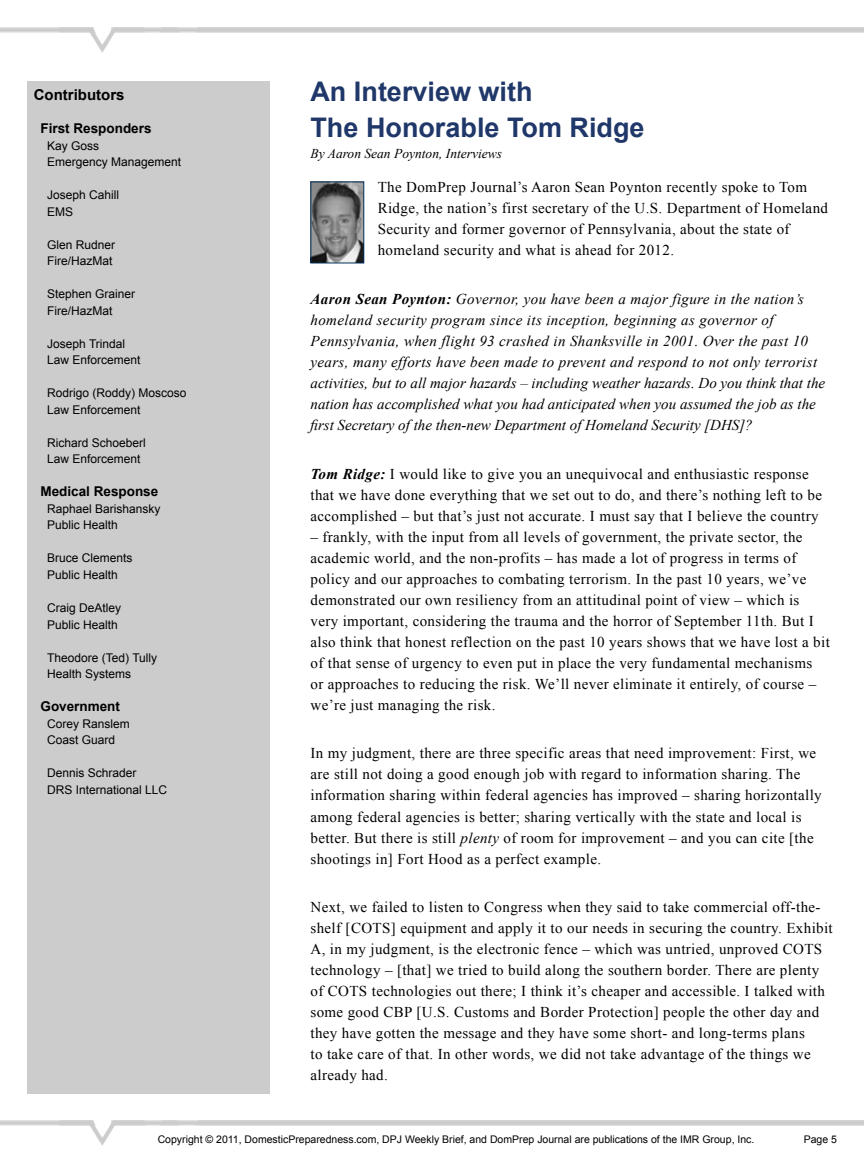
<style>
.page{position:relative;width:864px;height:1175px;background:#fff}
.page>*{position:absolute;margin:0;border:0;box-sizing:border-box;transform-origin:0 0}
.t1{font:700 27px/36px "Arial";color:#1f3769}
.t2{font:15px/21px "Times New Roman";letter-spacing:.025em;color:#000}
.t3{font:italic 15px/21px "Times New Roman";letter-spacing:.025em;color:#000}
.t4{font:700 15px "Arial";color:#000}
.t5{font:700 13.5px "Arial";color:#000}
.t6{font:italic 13.5px "Times New Roman";color:#000}
.t7{font:12px/16.5px "Arial";color:#000}
.t8{font:10.5px "Arial";color:#000}
.s1{font-weight:700}
.s2{font-weight:700;font-style:italic}
.s3{font-style:italic}
</style>
<div class="page">
<img style="left:0;top:1120px;width:864px;height:26px">
<div style="left:27px;top:81px;width:243px;height:1013px;background:#ccc"></div>
<img style="left:0;top:27px;width:864px;height:26px">
<img style="left:312px;top:184px;width:50px;height:77px">
<div style="left:310px;top:182px;width:54px;height:81px;border:1px solid #002f5d"></div>
<p class="t4" style="left:34px;top:85px;width:92px">Contributors</p>
<p class="t5" style="left:40px;top:120px;width:113px">First Responders</p>
<p class="t7" style="left:47px;top:137px;width:136px">Kay Goss<br>Emergency Management</p>
<p class="t7" style="left:47px;top:187px;width:74px">Joseph Cahill<br>EMS</p>
<p class="t7" style="left:47px;top:236px;width:70px">Glen Rudner<br>Fire/HazMat</p>
<p class="t7" style="left:47px;top:286px;width:90px">Stephen Grainer<br>Fire/HazMat</p>
<p class="t7" style="left:47px;top:335px;width:95px">Joseph Trindal<br>Law Enforcement</p>
<p class="t7" style="left:47px;top:385px;width:141px">Rodrigo (Roddy) Moscoso<br>Law Enforcement</p>
<p class="t7" style="left:47px;top:434px;width:100px">Richard Schoeberl<br>Law Enforcement</p>
<p class="t5" style="left:40px;top:483px;width:119px">Medical Response</p>
<p class="t7" style="left:47px;top:500px;width:115px">Raphael Barishansky<br>Public Health</p>
<p class="t7" style="left:47px;top:550px;width:87px">Bruce Clements<br>Public Health</p>
<p class="t7" style="left:47px;top:599px;width:76px">Craig DeAtley<br>Public Health</p>
<p class="t7" style="left:47px;top:649px;width:112px">Theodore (Ted) Tully<br>Health Systems</p>
<p class="t5" style="left:40px;top:697px;width:81px">Government</p>
<p class="t7" style="left:47px;top:715px;width:84px">Corey Ranslem<br>Coast Guard</p>
<p class="t7" style="left:47px;top:764px;width:122px">Dennis Schrader<br>DRS International LLC</p>
<h1 class="t1" style="left:310px;top:74px;width:336px">An Interview with<br>The Honorable Tom Ridge</h1>
<p class="t6" style="left:310px;top:144px;width:193px">By Aaron Sean Poynton, Interviews</p>
<p class="t2" style="left:378px;top:176px;width:452px">The DomPrep Journal’s Aaron Sean Poynton recently spoke to Tom Ridge, the nation’s first secretary of the U.S. Department of Homeland Security and former governor of Pennsylvania, about the state of homeland security and what is ahead for 2012.</p>
<p class="t3" style="left:310px;top:288px;width:516px"><span class="s1">Aaron Sean Poynton:</span> Governor, you have been a major figure in the nation’s homeland security program since its inception, beginning as governor of Pennsylvania, when flight 93 crashed in Shanksville in 2001. Over the past 10 years, many efforts have been made to prevent and respond to not only terrorist activities, but to all major hazards – including weather hazards. Do you think that the nation has accomplished what you had anticipated when you assumed the job as the first Secretary of the then-new Department of Homeland Security [DHS]?</p>
<p class="t2" style="left:310px;top:463px;width:513px"><span class="s2">Tom Ridge:</span> I would like to give you an unequivocal and enthusiastic response that we have done everything that we set out to do, and there’s nothing left to be accomplished – but that’s just not accurate. I must say that I believe the country</p>
<p class="t2" style="left:310px;top:526px;width:521px">– frankly, with the input from all levels of government, the private sector, the academic world, and the non-profits – has made a lot of progress in terms of policy and our approaches to combating terrorism. In the past 10 years, we’ve demonstrated our own resiliency from an attitudinal point of view – which is very important, considering the trauma and the horror of September 11th. But I also think that honest reflection on the past 10 years shows that we have lost a bit of that sense of urgency to even put in place the very fundamental mechanisms<br>or approaches to reducing the risk. We’ll never eliminate it entirely, of course – we’re just managing the risk.</p>
<p class="t2" style="left:310px;top:742px;width:513px">In my judgment, there are three specific areas that need improvement: First, we are still not doing a good enough job with regard to information sharing. The information sharing within federal agencies has improved – sharing horizontally among federal agencies is better; sharing vertically with the state and local is better. But there is still <span class="s3">plenty</span> of room for improvement – and you can cite [the shootings in] Fort Hood as a perfect example.</p>
<p class="t2" style="left:310px;top:896px;width:524px">Next, we failed to listen to Congress when they said to take commercial off-the&shy;shelf [COTS] equipment and apply it to our needs in securing the country. Exhibit A, in my judgment, is the electronic fence – which was untried, unproved COTS technology – [that] we tried to build along the southern border. There are plenty of COTS technologies out there; I think it’s cheaper and accessible. I talked with some good CBP [U.S. Customs and Border Protection] people the other day and they have gotten the message and they have some short- and long-terms plans<br>to take care of that. In other words, we did not take advantage of the things we already had.</p>
<p class="t8" style="left:158px;top:1132px;width:598px">Copyright © 2011, DomesticPreparedness.com, DPJ Weekly Brief, and DomPrep Journal are publications of the IMR Group, Inc.</p>
<p class="t8" style="left:804px;top:1132px;width:35px">Page 5</p>
</div>
